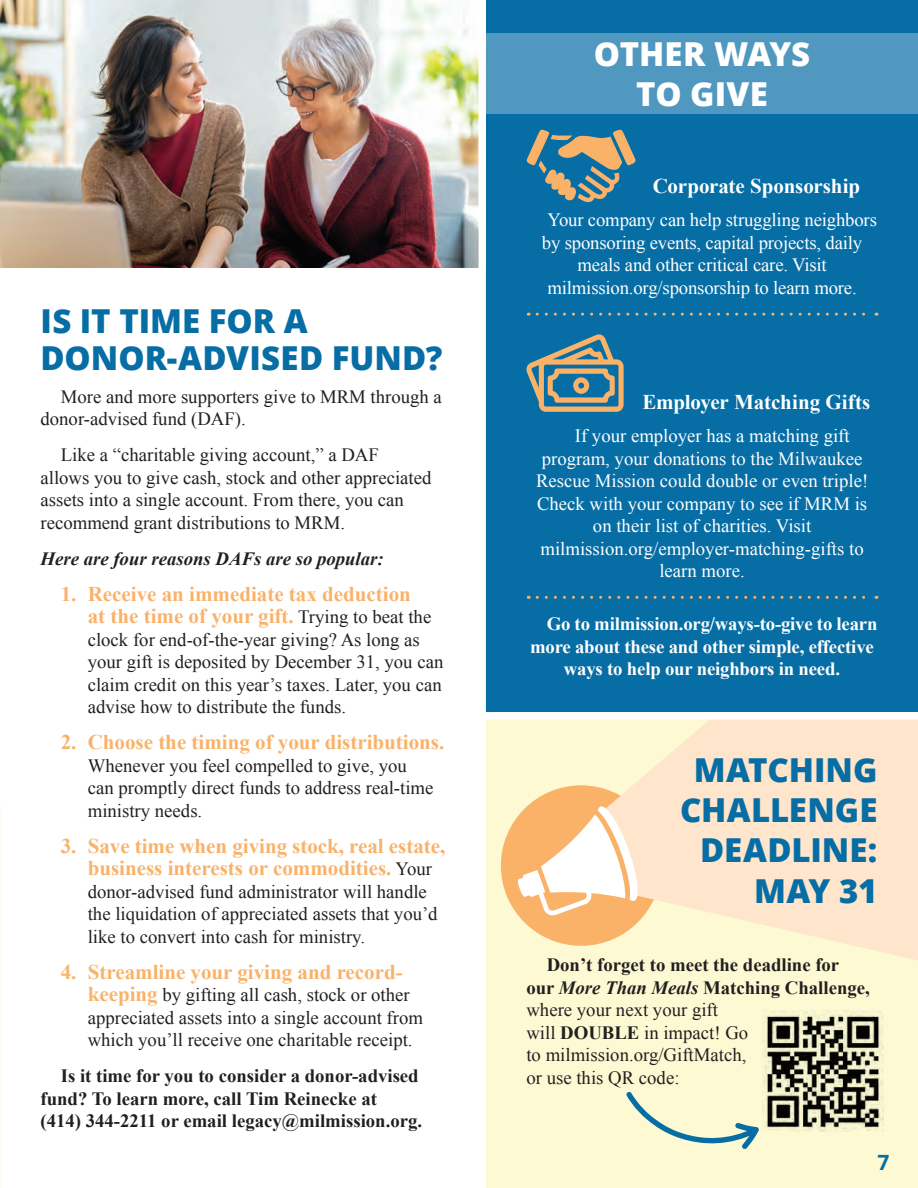
<style>
.page{position:relative;width:918px;height:1188px;background:#fff}
.page>*{position:absolute;margin:0;border:0;box-sizing:border-box;transform-origin:0 0}
.t1{font:800 33px/40.5px "Open Sans";color:#066da5;text-align:right}
.t2{font:800 33px/40.5px "Open Sans";letter-spacing:-.005em;color:#fff;text-align:center}
.t3{font:700 21px/22.5px "Times New Roman";color:#fab269}
.t4{font:700 21px "Times New Roman";letter-spacing:-.005em;color:#fff}
.t5{font:700 21px "Open Sans";color:#066da5}
.t6{font:18.75px/22.5px "Times New Roman";color:#231f20}
.t7{font:18.75px "Times New Roman";color:#fff}
.t8{font:700 18.75px/22.5px "Times New Roman";color:#231f20}
.t9{font:700 18.75px "Times New Roman";letter-spacing:-.01em;color:#fff}
.t10{font:italic 700 18.75px "Times New Roman";color:#231f20}
.s1{font-weight:400;font-size:18.75px;color:#231f20}
.s2{font-weight:700;font-size:21px;color:#fab269}
.s3{font-weight:700}
.s4{font-weight:700;font-style:italic}
</style>
<div class="page">
<div style="left:486px;top:716px;width:432px;height:472px;background:#fcf9d3"></div>
<div style="left:501px;top:785px;width:160px;height:161px;background:#fab269;border-radius:50%"></div>
<svg style="left:603px;top:720px;width:315px;height:240px;fill:#fee5cb"></svg>
<svg style="left:516px;top:804px;width:125px;height:113px"></svg>
<div style="left:486px;top:0;width:432px;height:716px;background:#066da5"></div>
<img style="left:0;top:0;width:478px;height:268px">
<div style="left:486px;top:33px;width:432px;height:81px;background:#5098bf"></div>
<svg style="left:537px;top:313px;width:340px;height:3px"></svg>
<svg style="left:537px;top:596px;width:340px;height:3px"></svg>
<svg style="left:527px;top:129px;width:108px;height:74px"></svg>
<svg style="left:526px;top:334px;width:98px;height:78px"></svg>
<img style="left:762px;top:1011px;width:122px;height:121px">
<svg style="left:626px;top:1092px;width:133px;height:57px"></svg>
<div style="left:478px;top:712px;width:440px;height:8px;background:#fff"></div>
<h1 class="t1" style="left:40px;top:302px;width:403px;line-height:36px;text-align:left">IS IT TIME FOR A<br>DONOR-ADVISED FUND?</h1>
<p class="t6" style="left:40px;top:385px;width:403px;text-indent:20px">More and more supporters give to MRM through a donor-advised fund (DAF).</p>
<p class="t6" style="left:40px;top:443px;width:393px;text-indent:20px">Like a “charitable giving account,” a DAF allows you to give cash, stock and other appreciated assets into a single account. From there, you can recommend grant distributions to MRM.</p>
<p class="t10" style="left:40px;top:545px;width:345px">Here are four reasons DAFs are so popular:</p>
<p class="t3" style="left:88px;top:582px;width:345px;text-indent:-27px">1. Receive an immediate tax deduction at the time of your gift. <span class="s1">Trying to beat the</span></p>
<p class="t6" style="left:88px;top:628px;width:357px">clock for end-of-the-year giving? As long as your gift is deposited by December 31, you can claim credit on this year’s taxes. Later, you can advise how to distribute the funds.</p>
<p class="t3" style="left:61px;top:730px;width:385px">2. Choose the timing of your distributions.</p>
<p class="t6" style="left:88px;top:754px;width:347px">Whenever you feel compelled to give, you can promptly direct funds to address real-time ministry needs.</p>
<p class="t3" style="left:88px;top:834px;width:359px;text-indent:-27px">3. Save time when giving stock, real estate, business interests or commodities. <span class="s1">Your</span></p>
<p class="t6" style="left:88px;top:880px;width:351px">donor-advised fund administrator will handle the liquidation of appreciated assets that you’d like to convert into cash for ministry.</p>
<p class="t3" style="left:61px;top:960px;width:344px">4. Streamline your giving and record-</p>
<p class="t6" style="left:88px;top:983px;width:337px"><span class="s2">keeping</span> by gifting all cash, stock or other appreciated assets into a single account from which you’ll receive one charitable receipt.</p>
<p class="t8" style="left:41px;top:1064px;width:383px;text-indent:20px">Is it time for you to consider a donor-advised fund? To learn more, call Tim Reinecke at (414) 344-2211 or email legacy@milmission.org.</p>
<h1 class="t2" style="left:594px;top:32px;width:218px">OTHER WAYS<br>TO GIVE</h1>
<p class="t4" style="left:653px;top:172px;width:209px">Corporate Sponsorship</p>
<p class="t7" style="left:548px;top:208px;width:331px">Your company can help struggling neighbors</p>
<p class="t7" style="left:542px;top:230px;width:322px">by sponsoring events, capital projects, daily</p>
<p class="t7" style="left:578px;top:253px;width:251px">meals and other critical care. Visit</p>
<p class="t7" style="left:547px;top:275px;width:311px">milmission.org/sponsorship to learn more.</p>
<p class="t4" style="left:643px;top:387px;width:229px">Employer Matching Gifts</p>
<p class="t7" style="left:575px;top:423px;width:276px">If your employer has a matching gift</p>
<p class="t7" style="left:542px;top:446px;width:322px">program, your donations to the Milwaukee</p>
<p class="t7" style="left:536px;top:468px;width:334px">Rescue Mission could double or even triple!</p>
<p class="t7" style="left:537px;top:491px;width:332px">Check with your company to see if MRM is</p>
<p class="t7" style="left:593px;top:513px;width:220px">on their list of charities. Visit</p>
<p class="t7" style="left:541px;top:536px;width:325px">milmission.org/employer-matching-gifts to</p>
<p class="t7" style="left:659px;top:558px;width:87px">learn more.</p>
<p class="t9" style="left:547px;top:611px;width:332px">Go to milmission.org/ways-to-give to learn</p>
<p class="t9" style="left:530px;top:634px;width:345px">more about these and other simple, effective</p>
<p class="t9" style="left:564px;top:656px;width:278px">ways to help our neighbors in need.</p>
<h1 class="t1" style="left:680px;top:748px;width:199px">MATCHING<br>CHALLENGE<br>DEADLINE:<br>MAY 31</h1>
<p class="t6" style="left:526px;top:954px;width:345px;text-indent:20px"><span class="s3">Don’t forget to meet the deadline for our</span> <span class="s4">More Than Meals</span> <span class="s3">Matching Challenge, </span>where your next your gift<br>will <span class="s3">DOUBLE</span> in impact! Go<br>to milmission.org/GiftMatch,<br>or use this QR code:</p>
<p class="t5" style="left:878px;top:1147px;width:13px">7</p>
</div>
